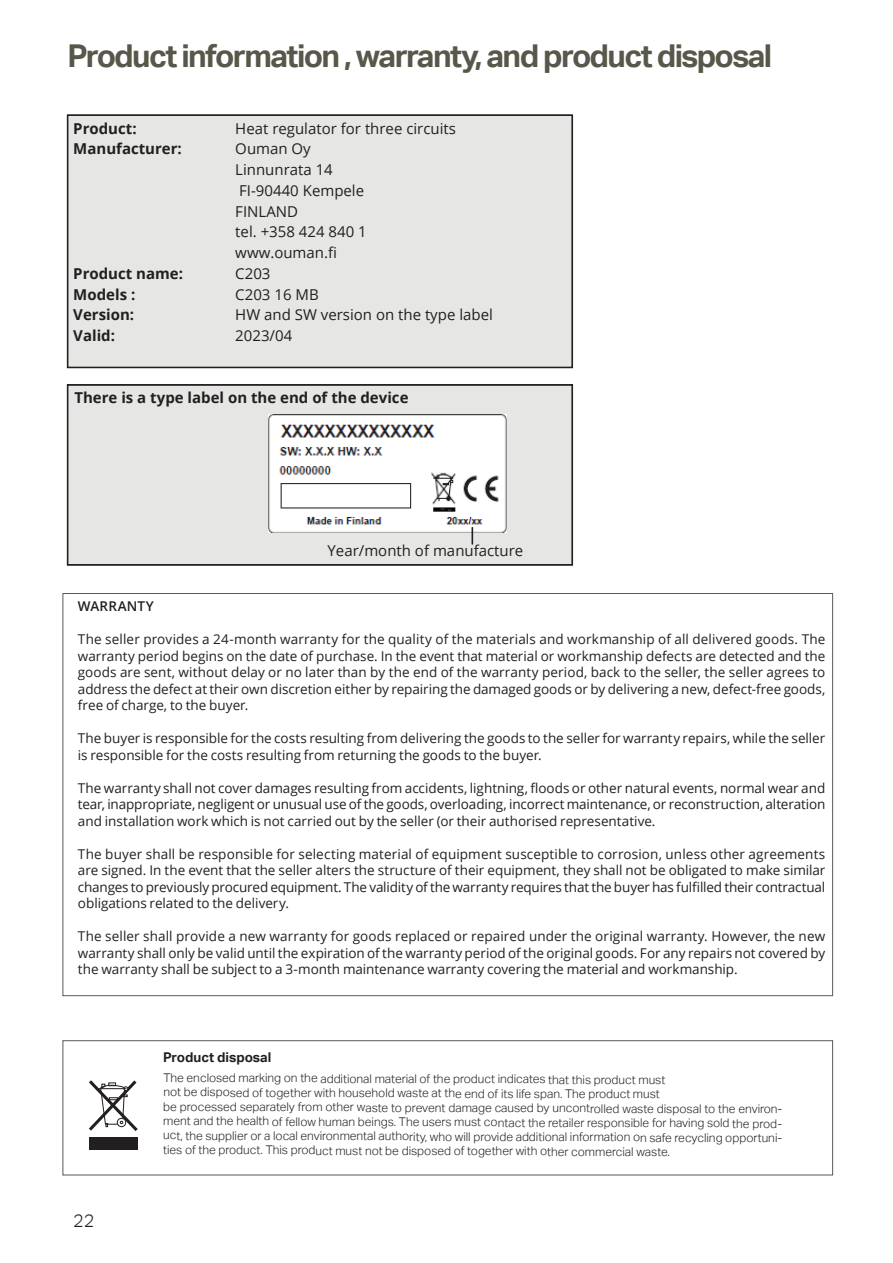
<style>
.page{position:relative;width:893px;height:1263px;background:#fff}
.page>*{position:absolute;margin:0;border:0;box-sizing:border-box;transform-origin:0 0}
.Otsikko{font:700 31.5px "Aktiv Grotesk";letter-spacing:-.05em;color:#58574a}
.t1{font:300 18px "Aktiv Grotesk";color:#231f20}
.taulukoiden_sisältö{font:15px "Open Sans";color:#231f20}
.taulukoiden_sisältö-2{font:700 15px "Open Sans";color:#231f20}
.Leipäteksti_9_pt___1{font:13.5px/16.5px "Open Sans";color:#231f20;text-align:justify}
.Taulukoiden_sisältö{font:700 13.5px "Aktiv Grotesk";color:#231f20}
.Leipäteksti_9_pt___1-2{font:600 13.5px "Open Sans";letter-spacing:.015em;color:#231f20}
.Leipäteksti{font:300 12px/14.2px "Aktiv Grotesk";letter-spacing:-.01em;color:#231f20;text-align:justify}
</style>
<div class="page">
<svg style="left:89px;top:1080px;width:49px;height:51px"></svg>
<div style="left:89px;top:1137px;width:48px;height:13px;background:#231f20"></div>
<div style="left:63px;top:1040px;width:770px;height:135px;border:1px solid #57585a"></div>
<div style="left:67px;top:384px;width:506px;height:181px;background:#e6e7e5"></div>
<div style="left:68px;top:385px;width:504px;height:180px;border:1px solid #231f20"></div>
<div style="left:67px;top:115px;width:506px;height:253px;background:#e6e7e5"></div>
<div style="left:68px;top:115px;width:504px;height:252px;border:1px solid #231f20"></div>
<img style="left:268px;top:414px;width:238px;height:119px">
<svg style="left:472px;top:527px;width:1px;height:17px"></svg>
<p class="Otsikko" style="left:68px;top:38px;width:706px">Product information , warranty, and product disposal</p>
<p class="taulukoiden_sisältö-2" style="left:73px;top:118px;width:65px">Product:</p>
<p class="taulukoiden_sisältö" style="left:235px;top:118px;width:222px">Heat regulator for three circuits</p>
<p class="taulukoiden_sisältö-2" style="left:73px;top:138px;width:110px">Manufacturer:</p>
<p class="taulukoiden_sisältö" style="left:235px;top:139px;width:77px">Ouman Oy</p>
<p class="taulukoiden_sisältö" style="left:235px;top:159px;width:99px">Linnunrata 14</p>
<p class="taulukoiden_sisältö" style="left:239px;top:180px;width:126px">FI-90440 Kempele</p>
<p class="taulukoiden_sisältö" style="left:235px;top:201px;width:64px">FINLAND</p>
<p class="taulukoiden_sisältö" style="left:235px;top:222px;width:133px">tel. +358 424 840 1</p>
<p class="taulukoiden_sisältö" style="left:235px;top:242px;width:103px">www.ouman.fi</p>
<p class="taulukoiden_sisältö-2" style="left:73px;top:263px;width:111px">Product name:</p>
<p class="taulukoiden_sisältö" style="left:235px;top:263px;width:37px">C203</p>
<p class="taulukoiden_sisältö-2" style="left:73px;top:284px;width:63px">Models :</p>
<p class="taulukoiden_sisältö" style="left:235px;top:284px;width:85px">C203 16 MB</p>
<p class="taulukoiden_sisältö-2" style="left:73px;top:304px;width:62px">Version:</p>
<p class="taulukoiden_sisältö" style="left:235px;top:305px;width:259px">HW and SW version on the type label</p>
<p class="taulukoiden_sisältö-2" style="left:73px;top:325px;width:43px">Valid:</p>
<p class="taulukoiden_sisältö" style="left:235px;top:325px;width:58px">2023/04</p>
<p class="taulukoiden_sisältö-2" style="left:74px;top:387px;width:336px">There is a type label on the end of the device</p>
<p class="taulukoiden_sisältö" style="left:328px;top:540px;width:197px">Year/month of manufacture</p>
<p class="Leipäteksti_9_pt___1-2" style="left:78px;top:597px;width:77px">WARRANTY</p>
<p class="Leipäteksti_9_pt___1" style="left:78px;top:631px;width:749px">The seller provides a 24-month warranty for the quality of the materials and workmanship of all delivered goods. The warranty period begins on the date of purchase. In the event that material or workmanship defects are detected and the goods are sent, without delay or no later than by the end of the warranty period, back to the seller, the seller agrees to address the defect at their own discretion either by repairing the damaged goods or by delivering a new, defect-free goods, free of charge, to the buyer.</p>
<p class="Leipäteksti_9_pt___1" style="left:78px;top:730px;width:749px">The buyer is responsible for the costs resulting from delivering the goods to the seller for warranty repairs, while the seller is responsible for the costs resulting from returning the goods to the buyer.</p>
<p class="Leipäteksti_9_pt___1" style="left:78px;top:779px;width:749px">The warranty shall not cover damages resulting from accidents, lightning, floods or other natural events, normal wear and tear, inappropriate, negligent or unusual use of the goods, overloading, incorrect maintenance, or reconstruction, alteration and installation work which is not carried out by the seller (or their authorised representative.</p>
<p class="Leipäteksti_9_pt___1" style="left:78px;top:845px;width:749px">The buyer shall be responsible for selecting material of equipment susceptible to corrosion, unless other agreements are signed. In the event that the seller alters the structure of their equipment, they shall not be obligated to make similar changes to previously procured equipment. The validity ofthe warranty requires that the buyer has fulfilled their contractual obligations related to the delivery.</p>
<p class="Leipäteksti_9_pt___1" style="left:78px;top:928px;width:749px">The seller shall provide a new warranty for goods replaced or repaired under the original warranty. However, the new warranty shall only be valid until the expiration of the warranty period of the original goods. For any repairs not covered by the warranty shall be subject to a 3-month maintenance warranty covering the material and workmanship.</p>
<h2 class="t1" style="left:73px;top:1210px;width:23px">22</h2>
<p class="Taulukoiden_sisältö" style="left:163px;top:1049px;width:110px">Product disposal</p>
<p class="Leipäteksti" style="left:163px;top:1072px;width:504px">The enclosed marking on the additional material of the product indicates that this product must</p>
<p class="Leipäteksti" style="left:163px;top:1086px;width:498px">not be disposed of together with household waste at the end of its life span. The product must</p>
<p class="Leipäteksti" style="left:163px;top:1101px;width:621px">be processed separately from other waste to prevent damage caused by uncontrolled waste disposal to the environ&shy;ment and the health of fellow human beings. The users must contact the retailer responsible for having sold the prod&shy;uct, the supplier or a local environmental authority, who will provide additional information on safe recycling opportuni&shy;ties of the product. This product must not be disposed of together with other commercial waste.</p>
</div>
